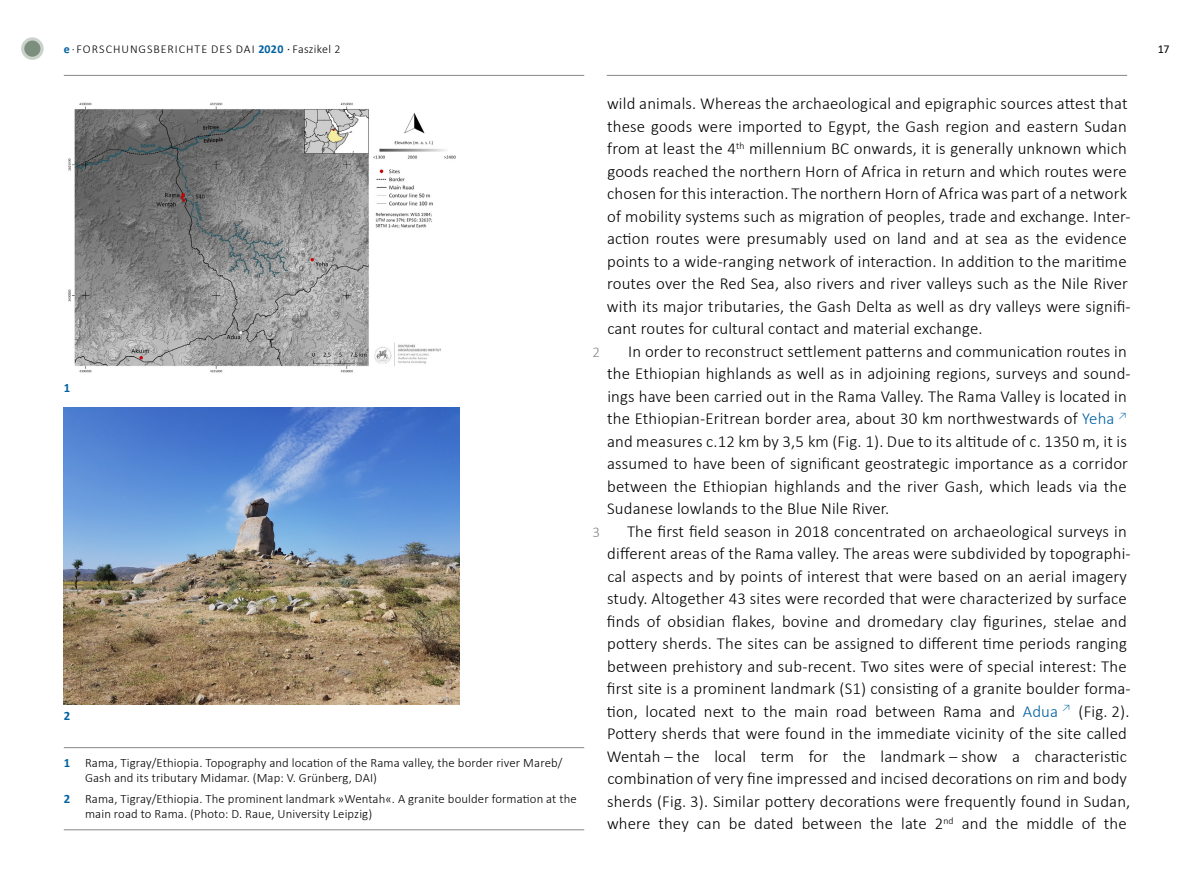
<style>
.page{position:relative;width:1191px;height:893px;background:#fff}
.page>*{position:absolute;margin:0;border:0;box-sizing:border-box;transform-origin:0 0}
.t1{font:300 16.8px/22.5px "Calibri";letter-spacing:.01em;color:#000}
.t2{font:300 15px "Calibri";color:#878787}
.t3{font:300 12.75px/15px "Calibri";letter-spacing:.01em;color:#000}
.t4{font:700 12.75px "Calibri";color:#0061a1}
.t5{font:300 12px "Calibri";letter-spacing:.08em;color:#000}
.t6{font:12px "Calibri";color:#000}
.s1{font-weight:700;color:#0061a1}
.s2{font-weight:400}
.s3{color:#0061a1}
</style>
<div class="page">
<hr style="left:607px;top:75px;width:520px;height:1px;background:#878787">
<hr style="left:64px;top:75px;width:520px;height:1px;background:#878787">
<svg style="left:23px;top:39px;width:19px;height:19px"></svg>
<div style="left:21px;top:37px;width:23px;height:23px;border:3px solid #cbd2cb;border-radius:50%"></div>
<hr style="left:64px;top:747px;width:520px;height:1px;background:#878787">
<hr style="left:64px;top:829px;width:520px;height:1px;background:#878787">
<img style="left:68px;top:102px;width:388px;height:271px">
<img style="left:64px;top:407px;width:396px;height:297px">
<p class="t5" style="left:64px;top:41px;width:278px"><span class="s1">e</span>·FORSCHUNGSBERICHTE DES DAI <span class="s1">2020</span> <span class="s2">·</span> Faszikel 2</p>
<p class="t6" style="left:1157px;top:41px;width:14px">17</p>
<p class="t4" style="left:64px;top:378px;width:8px">1</p>
<p class="t4" style="left:64px;top:707px;width:8px">2</p>
<p class="t3" style="left:85px;top:755px;width:479px;text-indent:-21px"><span class="s1">1</span> Rama, Tigray/Ethiopia. Topography and location of the Rama valley, the border river Mareb/<br>Gash and its tributary Midamar. (Map: V. Grünberg, DAI)</p>
<p class="t3" style="left:85px;top:791px;width:493px;text-indent:-21px"><span class="s1">2</span> Rama, Tigray/Ethiopia. The prominent landmark »Wentah«. A granite boulder formation at the main road to Rama. (Photo: D. Raue, University Leipzig)</p>
<p class="t1" style="left:607px;top:92px;width:525px">wild animals. Whereas the archaeological and epigraphic sources attest that these goods were imported to Egypt, the Gash region and eastern Sudan from at least the 4<sup>th</sup> millennium BC onwards, it is generally unknown which goods reached the northern Horn of Africa in return and which routes were chosen for this interaction. The northern Horn of Africa was part of a network of mobility systems such as migration of peoples, trade and exchange. Inter&shy;action routes were presumably used on land and at sea as the evidence points to a wide-ranging network of interaction. In addition to the maritime routes over the Red Sea, also rivers and river valleys such as the Nile River with its major tributaries, the Gash Delta as well as dry valleys were signifi&shy;cant routes for cultural contact and material exchange.</p>
<p class="t1" style="left:607px;top:340px;width:525px;text-indent:21px">In order to reconstruct settlement patterns and communication routes in the Ethiopian highlands as well as in adjoining regions, surveys and sound&shy;ings have been carried out in the Rama Valley. The Rama Valley is located in the Ethiopian-Eritrean border area, about 30 km northwestwards of <span class="s3">Yeha</span> <sup>↗ </sup>and measures c.12 km by 3,5 km (Fig. 1). Due to its altitude of c. 1350 m, it is assumed to have been of significant geostrategic importance as a corridor between the Ethiopian highlands and the river Gash, which leads via the Sudanese lowlands to the Blue Nile River.</p>
<p class="t1" style="left:606px;top:520px;width:525px;text-indent:20px">The first field season in 2018 concentrated on archaeological surveys in different areas of the Rama valley. The areas were subdivided by topographi&shy;cal aspects and by points of interest that were based on an aerial imagery study. Altogether 43 sites were recorded that were characterized by surface finds of obsidian flakes, bovine and dromedary clay figurines, stelae and pottery sherds. The sites can be assigned to different time periods ranging between prehistory and sub-recent. Two sites were of special interest: The first site is a prominent landmark (S1) consisting of a granite boulder forma&shy;tion, located next to the main road between Rama and <span class="s3">Adua</span> <sup>↗</sup> (Fig. 2).<br>Pottery sherds that were found in the immediate vicinity of the site called Wentah – the local term for the landmark – show a characteristic combination of very fine impressed and incised decorations on rim and body sherds (Fig. 3). Similar pottery decorations were frequently found in Sudan, where they can be dated between the late 2<sup>nd</sup> and the middle of the</p>
<p class="t2" style="left:592px;top:342px;width:9px">2</p>
<p class="t2" style="left:592px;top:522px;width:9px">3</p>
</div>
